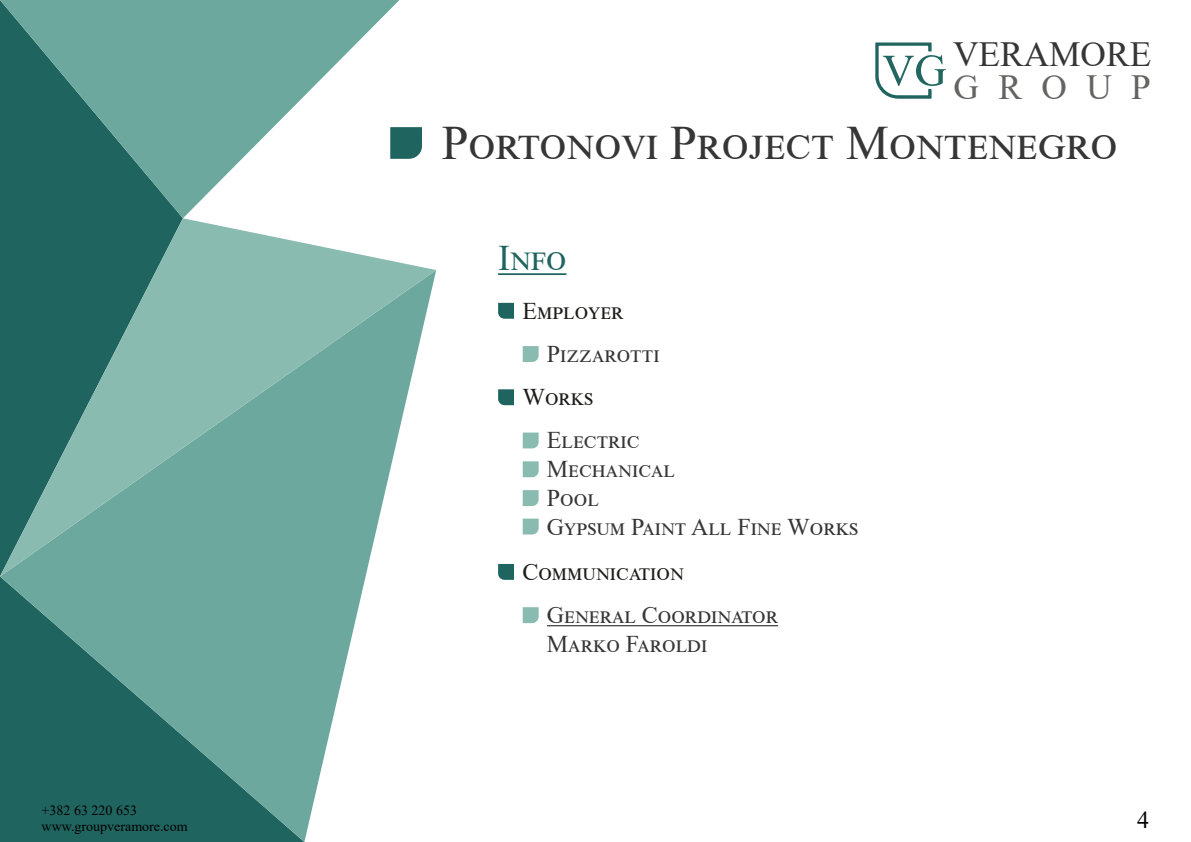
<style>
.page{position:relative;width:1191px;height:842px;background:#fff}
.page>*{position:absolute;margin:0;border:0;box-sizing:border-box;transform-origin:0 0}
.t1{font:48px "Times New Roman";color:#363636}
.t2{font:36px "Times New Roman";color:#20645f}
.t3{font:35.3px "Times New Roman";color:#363636}
.t4{font:35.3px "Times New Roman";letter-spacing:.55em;color:#646463}
.t5{font:24px/28.8px "Times New Roman";color:#363636}
.t6{font:24px "Times New Roman";color:#1d1d1b}
.t7{font:24px "Times New Roman";color:#000}
.t8{font:14px/16.8px "Times New Roman";color:#000}
</style>
<div class="page">
<svg style="left:0;top:576px;width:366px;height:266px;background:#57928a"></svg>
<svg style="left:0;top:0;width:399px;height:218px;fill:#6ca89d"></svg>
<svg style="left:0;top:218px;width:436px;height:358px;background:#76a9a1"></svg>
<svg style="left:875px;top:42px;width:71px;height:57px"></svg>
<hr style="left:498px;top:273px;width:68px;height:2px;background:#20645f">
<svg style="left:498px;top:303px;width:16px;height:16px"></svg>
<svg style="left:498px;top:389px;width:16px;height:16px"></svg>
<svg style="left:523px;top:432px;width:15px;height:16px"></svg>
<svg style="left:523px;top:346px;width:15px;height:16px"></svg>
<svg style="left:498px;top:564px;width:16px;height:16px"></svg>
<svg style="left:523px;top:607px;width:15px;height:16px"></svg>
<hr style="left:547px;top:625px;width:231px;height:1px;background:#363636">
<svg style="left:523px;top:461px;width:15px;height:16px"></svg>
<svg style="left:523px;top:490px;width:15px;height:16px"></svg>
<svg style="left:523px;top:518px;width:15px;height:16px"></svg>
<svg style="left:390px;top:127px;width:32px;height:32px"></svg>
<p class="t8" style="left:42px;top:801px;width:148px">+382 63 220 653 www.groupveramore.com</p>
<h3 class="t3" style="left:953px;top:29px;width:200px">VERAMORE</h3>
<h3 class="t4" style="left:953px;top:62px;width:199px">GROUP</h3>
<h1 class="t1" style="left:442px;top:109px;width:677px">PORTONOVI PROJECT MONTENEGRO</h1>
<h2 class="t2" style="left:498px;top:233px;width:70px">INFO</h2>
<p class="t6" style="left:522px;top:294px;width:103px">EMPLOYER</p>
<p class="t5" style="left:547px;top:339px;width:114px">PIZZAROTTI</p>
<p class="t6" style="left:522px;top:380px;width:72px">WORKS</p>
<p class="t5" style="left:547px;top:425px;width:312px">ELECTRIC<br>MECHANICAL<br>POOL<br>GYPSUM PAINT ALL FINE WORKS</p>
<p class="t6" style="left:522px;top:555px;width:163px">COMMUNICATION</p>
<p class="t5" style="left:547px;top:600px;width:233px">GENERAL COORDINATOR<br>MARKO FAROLDI</p>
<p class="t7" style="left:1137px;top:803px;width:13px">4</p>
</div>
